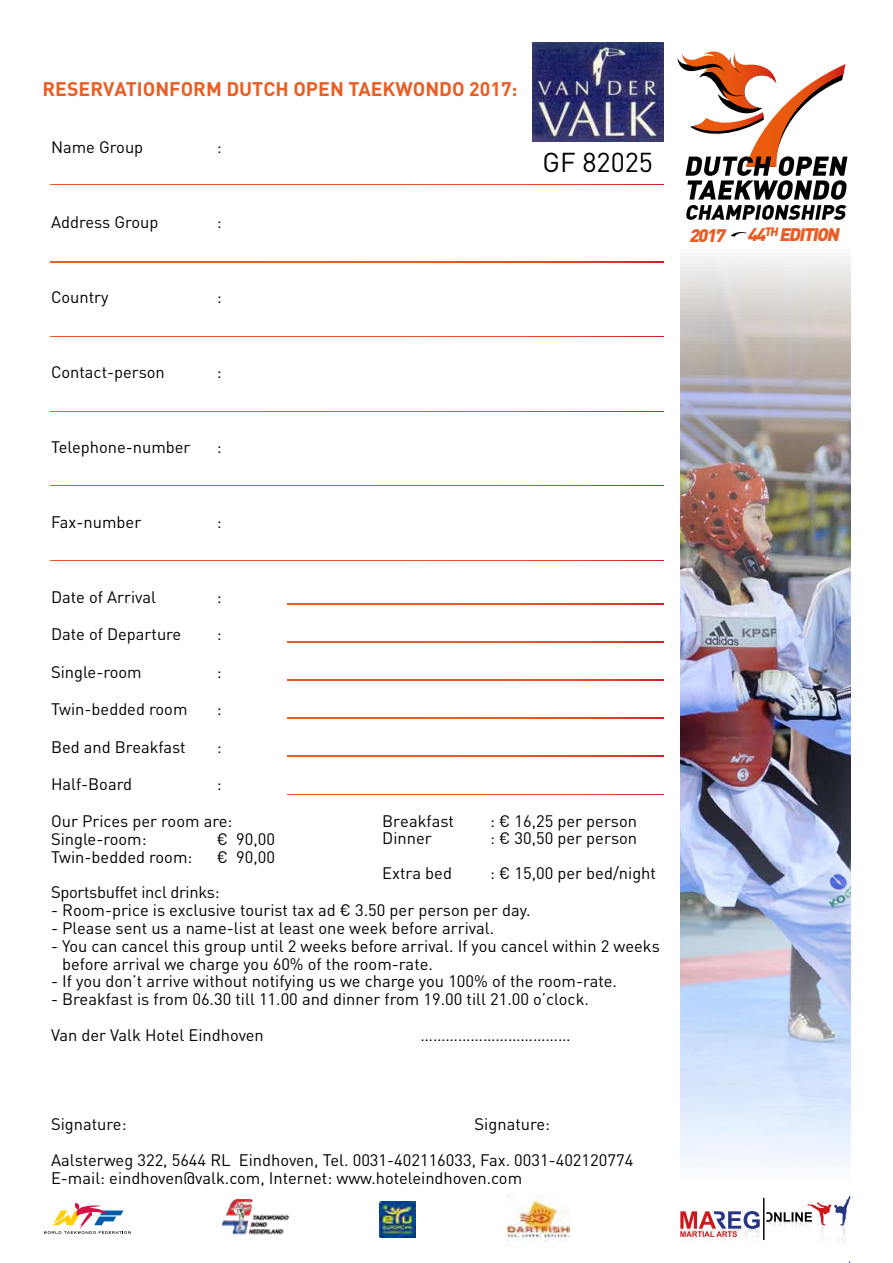
<style>
.page{position:relative;width:893px;height:1263px;background:#fff}
.page>*{position:absolute;margin:0;border:0;box-sizing:border-box;transform-origin:0 0}
.t1{font:27px "DIN Pro";color:#000}
.t2{font:700 19.5px "DIN Pro";color:#e85e25}
.t3{font:italic 900 18px "DIN Pro";color:#e85d24}
.t4{font:16.5px/17.9px "DIN Pro";color:#000}
.t5{font:16.5px "DIN Pro";letter-spacing:-.02em;color:#000}
</style>
<div class="page">
<svg style="left:766px;top:1195px;width:84px;height:42px"></svg>
<hr style="left:763px;top:1198px;width:1px;height:42px;background:#000">
<svg style="left:680px;top:1211px;width:80px;height:26px"></svg>
<img style="left:507px;top:1194px;width:63px;height:48px">
<svg style="left:44px;top:1203px;width:87px;height:31px"></svg>
<img style="left:222px;top:1199px;width:66px;height:36px">
<img style="left:380px;top:1201px;width:35px;height:36px">
<img style="left:680px;top:256px;width:170px;height:910px">
<img style="left:533px;top:43px;width:130px;height:99px">
<svg style="left:730px;top:232px;width:17px;height:5px"></svg>
<svg style="left:677px;top:52px;width:170px;height:168px"></svg>
<p class="t2" style="left:43px;top:76px;width:477px">RESERVATIONFORM DUTCH OPEN TAEKWONDO 2017:</p>
<p class="t4" style="left:51px;top:137px;width:94px">Name Group</p>
<p class="t4" style="left:217px;top:137px;width:6px">:</p>
<p class="t4" style="left:51px;top:212px;width:109px">Address Group</p>
<p class="t4" style="left:217px;top:212px;width:6px">:</p>
<p class="t4" style="left:51px;top:287px;width:59px">Country</p>
<p class="t4" style="left:217px;top:287px;width:6px">:</p>
<p class="t4" style="left:51px;top:362px;width:115px">Contact-person</p>
<p class="t4" style="left:217px;top:362px;width:6px">:</p>
<p class="t4" style="left:51px;top:437px;width:141px">Telephone-number</p>
<p class="t4" style="left:217px;top:437px;width:6px">:</p>
<p class="t4" style="left:51px;top:512px;width:92px">Fax-number</p>
<p class="t4" style="left:217px;top:512px;width:6px">:</p>
<h1 class="t1" style="left:543px;top:144px;width:112px">GF 82025</h1>
<p class="t4" style="left:51px;top:587px;width:106px">Date of Arrival</p>
<p class="t4" style="left:217px;top:587px;width:6px">:</p>
<p class="t4" style="left:51px;top:625px;width:132px">Date of Departure</p>
<p class="t4" style="left:217px;top:625px;width:6px">:</p>
<p class="t4" style="left:51px;top:662px;width:92px">Single-room</p>
<p class="t4" style="left:217px;top:662px;width:6px">:</p>
<p class="t4" style="left:51px;top:700px;width:138px">Twin-bedded room</p>
<p class="t4" style="left:217px;top:700px;width:6px">:</p>
<p class="t4" style="left:51px;top:737px;width:136px">Bed and Breakfast</p>
<p class="t4" style="left:217px;top:737px;width:6px">:</p>
<p class="t4" style="left:51px;top:775px;width:83px">Half-Board</p>
<p class="t4" style="left:217px;top:775px;width:6px">:</p>
<p class="t4" style="left:51px;top:811px;width:183px">Our Prices per room are:<br>Single-room:</p>
<p class="t4" style="left:217px;top:829px;width:60px">€ 90,00</p>
<p class="t4" style="left:51px;top:847px;width:143px">Twin-bedded room:</p>
<p class="t4" style="left:217px;top:847px;width:60px">€ 90,00</p>
<p class="t4" style="left:382px;top:811px;width:73px">Breakfast</p>
<p class="t4" style="left:490px;top:811px;width:148px">: € 16,25 per person</p>
<p class="t4" style="left:382px;top:829px;width:51px">Dinner</p>
<p class="t4" style="left:490px;top:829px;width:148px">: € 30,50 per person</p>
<p class="t4" style="left:382px;top:864px;width:71px">Extra bed</p>
<p class="t4" style="left:490px;top:864px;width:167px">: € 15,00 per bed/night</p>
<p class="t5" style="left:51px;top:881px;width:170px">Sportsbuffet incl drinks:</p>
<p class="t4" style="left:51px;top:900px;width:481px">- Room-price is exclusive tourist tax ad € 3.50 per person per day.</p>
<p class="t4" style="left:51px;top:918px;width:445px">- Please sent us a name-list at least one week before arrival.</p>
<p class="t4" style="left:62px;top:936px;width:599px;text-indent:-11px">- You can cancel this group until 2 weeks before arrival. If you cancel within 2 weeks before arrival we charge you 60% of the room-rate.</p>
<p class="t4" style="left:51px;top:972px;width:567px">- If you don’t arrive without notifying us we charge you 100% of the room-rate.</p>
<p class="t4" style="left:51px;top:981px;width:539px;line-height:35.7px">- Breakfast is from 06.30 till 11.00 and dinner from 19.00 till 21.00 o’clock.<br>Van der Valk Hotel Eindhoven</p>
<p class="t4" style="left:421px;top:1025px;width:151px">………………………………</p>
<p class="t3" style="left:689px;top:223px;width:156px">2017 44<sup>TH</sup>EDITION</p>
<p class="t4" style="left:51px;top:1115px;width:77px">Signature:</p>
<p class="t4" style="left:51px;top:1106px;width:584px;line-height:35.7px;text-indent:423px">Signature:<br>Aalsterweg 322, 5644 RL Eindhoven, Tel. 0031-402116033, Fax. 0031-402120774</p>
<p class="t4" style="left:51px;top:1168px;width:473px">E-mail: eindhoven@valk.com, Internet: www.hoteleindhoven.com</p>
</div>
